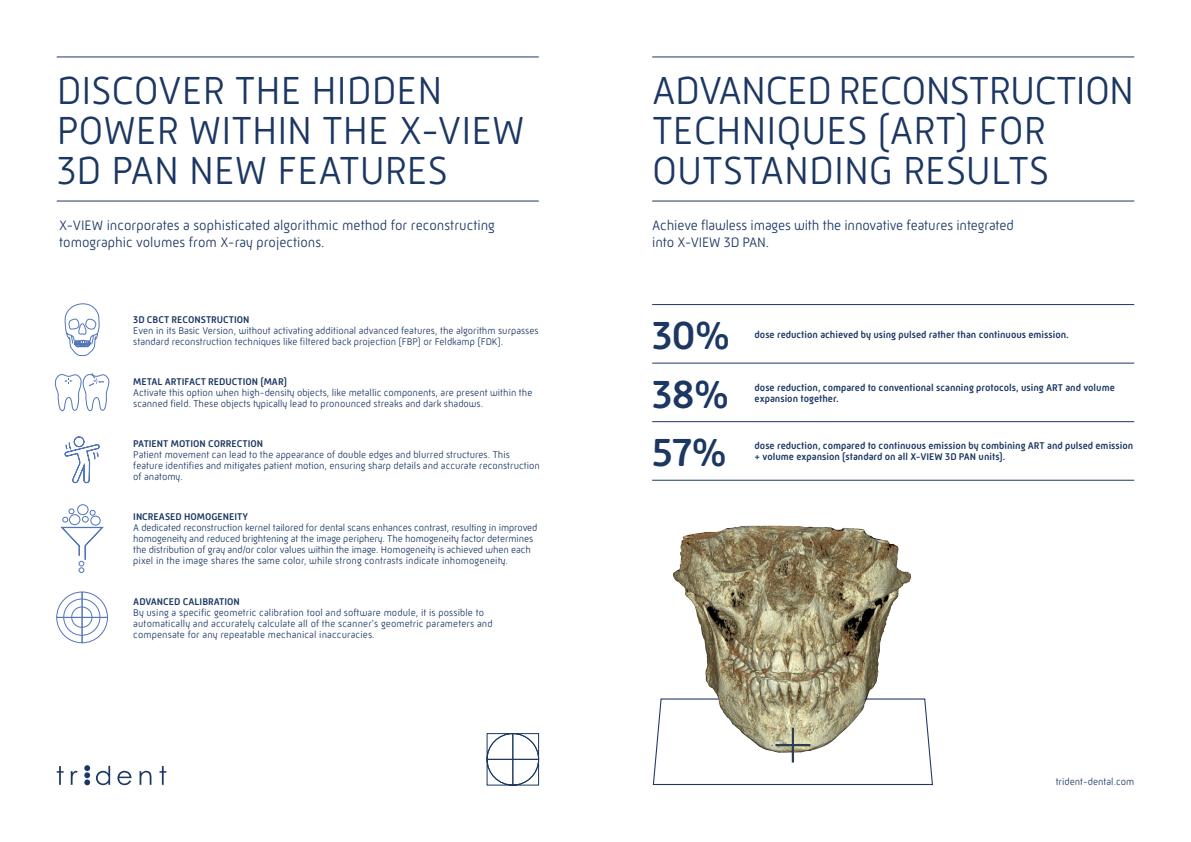
<style>
.page{position:relative;width:1191px;height:842px;background:#fff}
.page>*{position:absolute;margin:0;border:0;box-sizing:border-box;transform-origin:0 0}
.t1{font:300 40px/40px "Mic 32 New Rounded";color:#1b3762}
.t2{font:500 40px "Mic 32 New Rounded";color:#1b3762}
.t3{font:300 14px/16.8px "Mic 32 New Rounded";color:#1b3762}
.t4{font:300 10px/11px "Mic 32 New Rounded";color:#1b3762}
.t5{font:500 10px "Mic 32 New Rounded";color:#1b3762}
</style>
<div class="page">
<svg style="left:84px;top:765px;width:6px;height:20px"></svg>
<svg style="left:57px;top:766px;width:7px;height:19px"></svg>
<svg style="left:71px;top:771px;width:7px;height:14px"></svg>
<svg style="left:96px;top:766px;width:14px;height:19px"></svg>
<svg style="left:117px;top:771px;width:14px;height:14px"></svg>
<svg style="left:140px;top:771px;width:11px;height:14px"></svg>
<svg style="left:159px;top:766px;width:7px;height:19px"></svg>
<svg style="left:487px;top:733px;width:52px;height:52px"></svg>
<hr style="left:57px;top:57px;width:482px;height:1px;background:#1b3762">
<hr style="left:57px;top:201px;width:482px;height:1px;background:#1b3762">
<svg style="left:56px;top:591px;width:52px;height:52px"></svg>
<div style="left:63px;top:599px;width:37px;height:36px;border:1px solid #5375ba;border-radius:50%"></div>
<div style="left:71px;top:607px;width:21px;height:21px;border:1px solid #5375ba;border-radius:50%"></div>
<svg style="left:61px;top:504px;width:42px;height:69px"></svg>
<svg style="left:65px;top:436px;width:35px;height:47px"></svg>
<svg style="left:54px;top:373px;width:56px;height:39px"></svg>
<svg style="left:65px;top:303px;width:35px;height:54px"></svg>
<hr style="left:652px;top:57px;width:482px;height:1px;background:#1b3762">
<hr style="left:652px;top:201px;width:482px;height:1px;background:#1b3762">
<svg style="left:652px;top:698px;width:281px;height:87px"></svg>
<img style="left:673px;top:525px;width:239px;height:234px">
<hr style="left:775px;top:744px;width:35px;height:2px;background:#2f3f52">
<hr style="left:791px;top:728px;width:3px;height:34px;background:#2f3f52">
<hr style="left:652px;top:304px;width:482px;height:1px;background:#1b3762">
<hr style="left:652px;top:363px;width:482px;height:1px;background:#1b3762">
<hr style="left:652px;top:421px;width:482px;height:1px;background:#1b3762">
<hr style="left:652px;top:480px;width:482px;height:1px;background:#1b3762">
<h1 class="t1" style="left:57px;top:70px;width:469px">DISCOVER THE HIDDEN<br>POWER WITHIN THE X-VIEW<br>3D PAN NEW FEATURES</h1>
<h2 class="t3" style="left:59px;top:217px;width:437px">X-VIEW incorporates a sophisticated algorithmic method for reconstructing tomographic volumes from X-ray projections.</h2>
<h2 class="t3" style="left:652px;top:217px;width:363px">Achieve flawless images with the innovative features integrated into X-VIEW 3D PAN.</h2>
<h1 class="t1" style="left:652px;top:70px;width:483px">ADVANCED RECONSTRUCTION<br>TECHNIQUES (ART) FOR<br>OUTSTANDING RESULTS</h1>
<p class="t5" style="left:133px;top:313px;width:118px">3D CBCT RECONSTRUCTION</p>
<p class="t4" style="left:133px;top:325px;width:407px">Even in its Basic Version, without activating additional advanced features, the algorithm surpasses standard reconstruction techniques like filtered back projection (FBP) or Feldkamp (FDK).</p>
<p class="t5" style="left:133px;top:376px;width:155px">METAL ARTIFACT REDUCTION (MAR)</p>
<p class="t4" style="left:133px;top:387px;width:400px">Activate this option when high-density objects, like metallic components, are present within the scanned field. These objects typically lead to pronounced streaks and dark shadows.</p>
<p class="t5" style="left:133px;top:438px;width:131px">PATIENT MOTION CORRECTION</p>
<p class="t4" style="left:133px;top:449px;width:408px">Patient movement can lead to the appearance of double edges and blurred structures. This feature identifies and mitigates patient motion, ensuring sharp details and accurate reconstruction of anatomy.</p>
<p class="t5" style="left:133px;top:511px;width:116px">INCREASED HOMOGENEITY</p>
<p class="t4" style="left:133px;top:522px;width:406px">A dedicated reconstruction kernel tailored for dental scans enhances contrast, resulting in improved homogeneity and reduced brightening at the image periphery. The homogeneity factor determines the distribution of gray and/or color values within the image. Homogeneity is achieved when each pixel in the image shares the same color, while strong contrasts indicate inhomogeneity.</p>
<p class="t5" style="left:133px;top:595px;width:108px">ADVANCED CALIBRATION</p>
<p class="t4" style="left:133px;top:607px;width:361px">By using a specific geometric calibration tool and software module, it is possible to automatically and accurately calculate all of the scanner's geometric parameters and compensate for any repeatable mechanical inaccuracies.</p>
<h1 class="t2" style="left:652px;top:312px;width:80px">30%</h1>
<h1 class="t2" style="left:652px;top:371px;width:79px">38%</h1>
<h1 class="t2" style="left:652px;top:430px;width:76px">57%</h1>
<p class="t5" style="left:754px;top:328px;width:316px">dose reduction achieved by using pulsed rather than continuous emission.</p>
<p class="t5" style="left:754px;top:382px;width:362px">dose reduction, compared to conventional scanning protocols, using ART and volume</p>
<p class="t5" style="left:754px;top:393px;width:86px">expansion together.</p>
<p class="t5" style="left:754px;top:440px;width:380px">dose reduction, compared to continuous emission by combining ART and pulsed emission</p>
<p class="t5" style="left:754px;top:451px;width:252px">+ volume expansion (standard on all X-VIEW 3D PAN units).</p>
<p class="t4" style="left:1055px;top:776px;width:80px">trident-dental.com</p>
</div>
